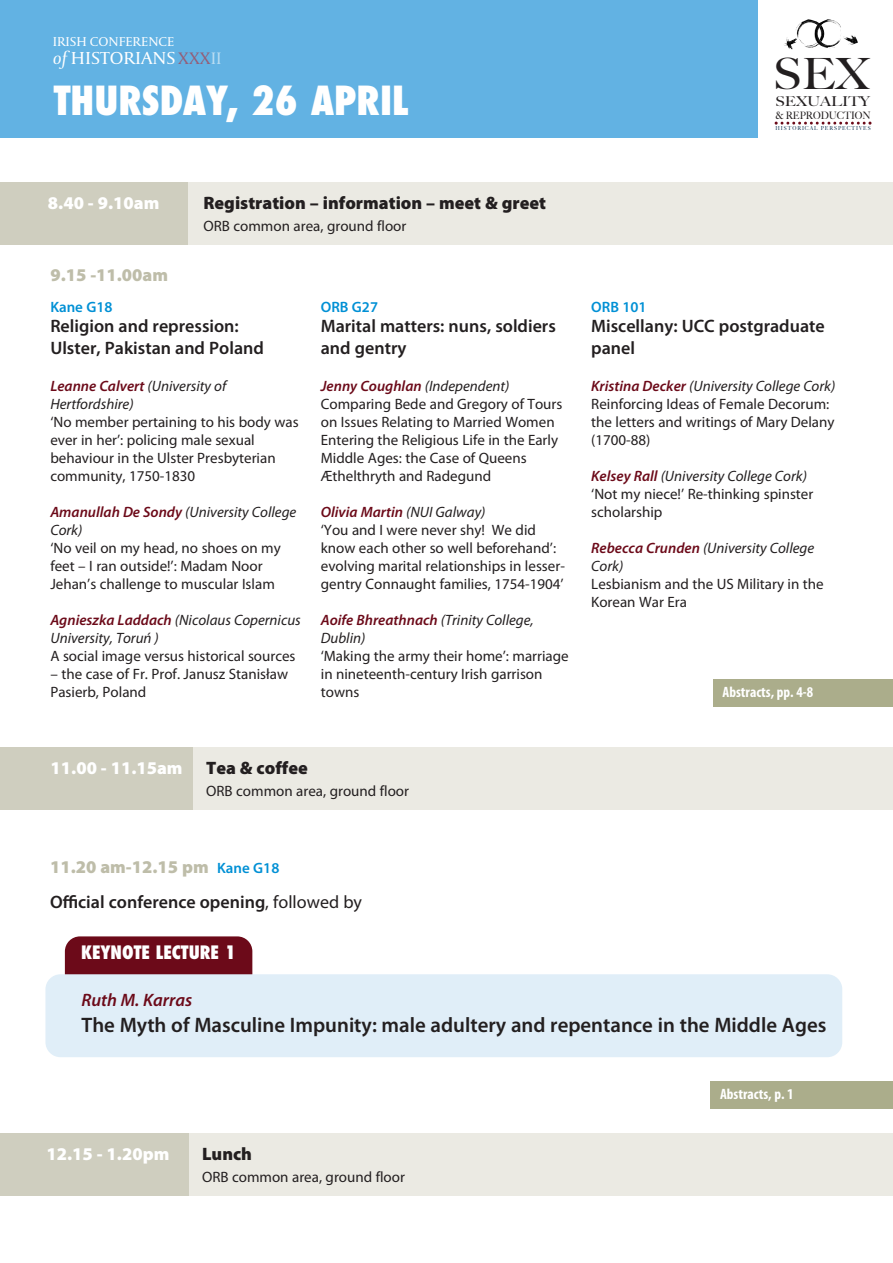
<style>
.page{position:relative;width:893px;height:1263px;background:#fff}
.page>*{position:absolute;margin:0;border:0;box-sizing:border-box;transform-origin:0 0}
.t1{font:500 43.05px "Big Caslon";color:#231f20;scale:1.1 1}
.t2{font:800 condensed 39px "Futura";color:#fff}
.t3{font:600 21px "Myriad Pro";color:#231f20}
.t4{font:18.3px "Capitolium";color:#fff;scale:1.05 1}
.t5{font:600 18px/21.6px "Myriad Pro";color:#231f20}
.t6{font:900 18px "Myriad Pro";color:#231f20}
.t7{font:900 18px "Myriad Pro";color:#fff}
.t8{font:800 condensed 18px "Futura";color:#fff}
.t9{font:900 18px "Myriad Pro";color:#bebda9}
.t10{font:italic 600 18px "Myriad Pro";color:#6c0a19}
.t11{font:15px/18px "Myriad Pro";color:#231f20}
.t12{font:italic 15px/18px "Myriad Pro";color:#231f20}
.t13{font:700 condensed 15px "Myriad Pro";color:#fff}
.t14{font:600 15px "Myriad Pro";color:#0090d5}
.t15{font:13.5px "Capitolium";color:#fff;scale:1.04 1}
.t16{font:500 13.5px "Big Caslon";color:#231f20;scale:1.16 1}
.t17{font:500 10.35px "Big Caslon";color:#231f20;scale:.92 1}
.t18{font:500 5.55px "Big Caslon";letter-spacing:.195em;color:#113353;scale:.89 1}
.s1{font-style:italic}
.s2{font-size:17.55px;color:rgb(189 26 32/.56)}
.s3{font-size:17.55px;color:rgb(255 255 255/.56)}
.s4{font-weight:600;color:#6c0a19}
.s5{font-weight:600;font-style:italic;color:#6c0a19}
.s6{font-weight:900;color:#bebda9}
.s7{font-size:15px;color:#0090d5}
.s8{font-weight:400}
</style>
<div class="page">
<div style="left:0;top:0;width:758px;height:137px;background:#62b2e3"></div>
<img style="left:784px;top:19px;width:30px;height:31px">
<img style="left:814px;top:19px;width:44px;height:29px">
<svg style="left:775px;top:122px;width:96px;height:3px"></svg>
<div style="left:65px;top:936px;width:187px;height:55px;background:#6c0a19;border-radius:15px"></div>
<div style="left:45px;top:974px;width:797px;height:83px;background:#e0eef8;border-radius:15px"></div>
<div style="left:0;top:182px;width:893px;height:63px;background:#ebeae3"></div>
<div style="left:0;top:182px;width:187px;height:63px;background:#cfcebf"></div>
<div style="left:0;top:747px;width:893px;height:63px;background:#ebeae3"></div>
<div style="left:0;top:747px;width:193px;height:63px;background:#cfcebf"></div>
<div style="left:0;top:1133px;width:893px;height:63px;background:#ebeae3"></div>
<div style="left:0;top:1133px;width:189px;height:63px;background:#cfcebf"></div>
<div style="left:713px;top:679px;width:180px;height:28px;background:#abad8b"></div>
<div style="left:711px;top:1081px;width:182px;height:28px;background:#abad8b"></div>
<p class="t15" style="left:53px;top:36px;width:119px">IRISH CONFERENCE</p>
<p class="t4" style="left:53px;top:51px;width:162px"><span class="s1">of</span> HISTORIANS<span class="s2">XXX</span><span class="s3">II</span></p>
<h1 class="t1" style="left:773px;top:38px;width:89px">SEX</h1>
<p class="t18" style="left:775px;top:124px;width:108px">HISTORICAL PERSPECTIVES</p>
<h2 class="t2" style="left:54px;top:79px;width:356px">THURSDAY, 26 APRIL</h2>
<p class="t16" style="left:775px;top:90px;width:83px">SEXUALITY</p>
<p class="t17" style="left:775px;top:107px;width:105px">&amp; REPRODUCTION</p>
<p class="t7" style="left:48px;top:196px;width:113px">8.40 - 9.10am</p>
<p class="t6" style="left:203px;top:196px;width:344px">Registration – information – meet &amp; greet</p>
<p class="t11" style="left:203px;top:218px;width:204px">ORB common area, ground floor</p>
<p class="t9" style="left:50px;top:268px;width:119px">9.15 -11.00am</p>
<p class="t14" style="left:50px;top:301px;width:64px">Kane G18</p>
<p class="t5" style="left:50px;top:317px;width:215px">Religion and repression:<br>Ulster, Pakistan and Poland</p>
<p class="t12" style="left:50px;top:378px;width:177px"><span class="s4">Leanne Calvert</span> (University of<br>Hertfordshire)</p>
<p class="t11" style="left:50px;top:414px;width:250px">‘No member pertaining to his body was ever in her’: policing male sexual behaviour in the Ulster Presbyterian community, 1750-1830</p>
<p class="t12" style="left:50px;top:504px;width:248px"><span class="s4">Amanullah De Sondy</span> (University College<br>Cork)</p>
<p class="t11" style="left:50px;top:540px;width:232px">‘No veil on my head, no shoes on my feet – I ran outside!’: Madam Noor<br>Jehan’s challenge to muscular Islam</p>
<p class="t12" style="left:50px;top:612px;width:252px"><span class="s4">Agnieszka Laddach</span> (Nicolaus Copernicus<br>University, Toruń )</p>
<p class="t11" style="left:50px;top:648px;width:247px">A social image versus historical sources</p>
<p class="t11" style="left:50px;top:666px;width:239px">– the case of Fr. Prof. Janusz Stanisław<br>Pasierb, Poland</p>
<p class="t14" style="left:321px;top:301px;width:59px">ORB G27</p>
<p class="t5" style="left:321px;top:317px;width:237px">Marital matters: nuns, soldiers and gentry</p>
<p class="t11" style="left:321px;top:378px;width:243px"><span class="s5">Jenny Coughlan</span> <span class="s1">(Independent)<br></span>Comparing Bede and Gregory of Tours on Issues Relating to Married Women Entering the Religious Life in the Early Middle Ages: the Case of Queens Æthelthryth and Radegund</p>
<p class="t11" style="left:321px;top:504px;width:246px"><span class="s5">Olivia Martin</span> <span class="s1">(NUI Galway)<br></span>‘You and I were never shy! We did know each other so well beforehand’: evolving marital relationships in lesser&shy;gentry Connaught families, 1754-1904’</p>
<p class="t12" style="left:321px;top:612px;width:214px"><span class="s4">Aoife Bhreathnach</span> (Trinity College,<br>Dublin)</p>
<p class="t11" style="left:321px;top:648px;width:249px">‘Making the army their home’: marriage in nineteenth-century Irish garrison towns</p>
<p class="t14" style="left:591px;top:301px;width:57px">ORB 101</p>
<p class="t5" style="left:591px;top:317px;width:235px">Miscellany: UCC postgraduate panel</p>
<p class="t11" style="left:591px;top:378px;width:246px"><span class="s5">Kristina Decker</span> <span class="s1">(University College Cork)<br></span>Reinforcing Ideas of Female Decorum: the letters and writings of Mary Delany (1700-88)</p>
<p class="t11" style="left:591px;top:468px;width:224px"><span class="s5">Kelsey Rall</span> <span class="s1">(University College Cork) </span>‘Not my niece!’ Re-thinking spinster scholarship</p>
<p class="t12" style="left:591px;top:540px;width:224px"><span class="s4">Rebecca Crunden</span> (University College<br>Cork)</p>
<p class="t11" style="left:591px;top:576px;width:234px">Lesbianism and the US Military in the<br>Korean War Era</p>
<p class="t13" style="left:722px;top:686px;width:92px">Abstracts, pp. 4-8</p>
<p class="t7" style="left:51px;top:761px;width:133px">11.00 - 11.15am</p>
<p class="t6" style="left:206px;top:761px;width:103px">Tea &amp; coffee</p>
<p class="t11" style="left:206px;top:783px;width:204px">ORB common area, ground floor</p>
<p class="t5" style="left:50px;top:851px;width:314px;line-height:34.7px"><span class="s6">11.20 am-12.15 pm</span> <span class="s7">Kane G18<br></span>Official conference opening<span class="s8">, followed by</span></p>
<p class="t8" style="left:81px;top:942px;width:156px">KEYNOTE LECTURE 1</p>
<p class="t10" style="left:81px;top:993px;width:112px">Ruth M. Karras</p>
<h3 class="t3" style="left:81px;top:1017px;width:746px">The Myth of Masculine Impunity: male adultery and repentance in the Middle Ages</h3>
<p class="t7" style="left:47px;top:1147px;width:124px">12.15 - 1.20pm</p>
<p class="t6" style="left:202px;top:1147px;width:51px">Lunch</p>
<p class="t11" style="left:202px;top:1169px;width:204px">ORB common area, ground floor</p>
<p class="t13" style="left:720px;top:1089px;width:75px">Abstracts, p. 1</p>
</div>
